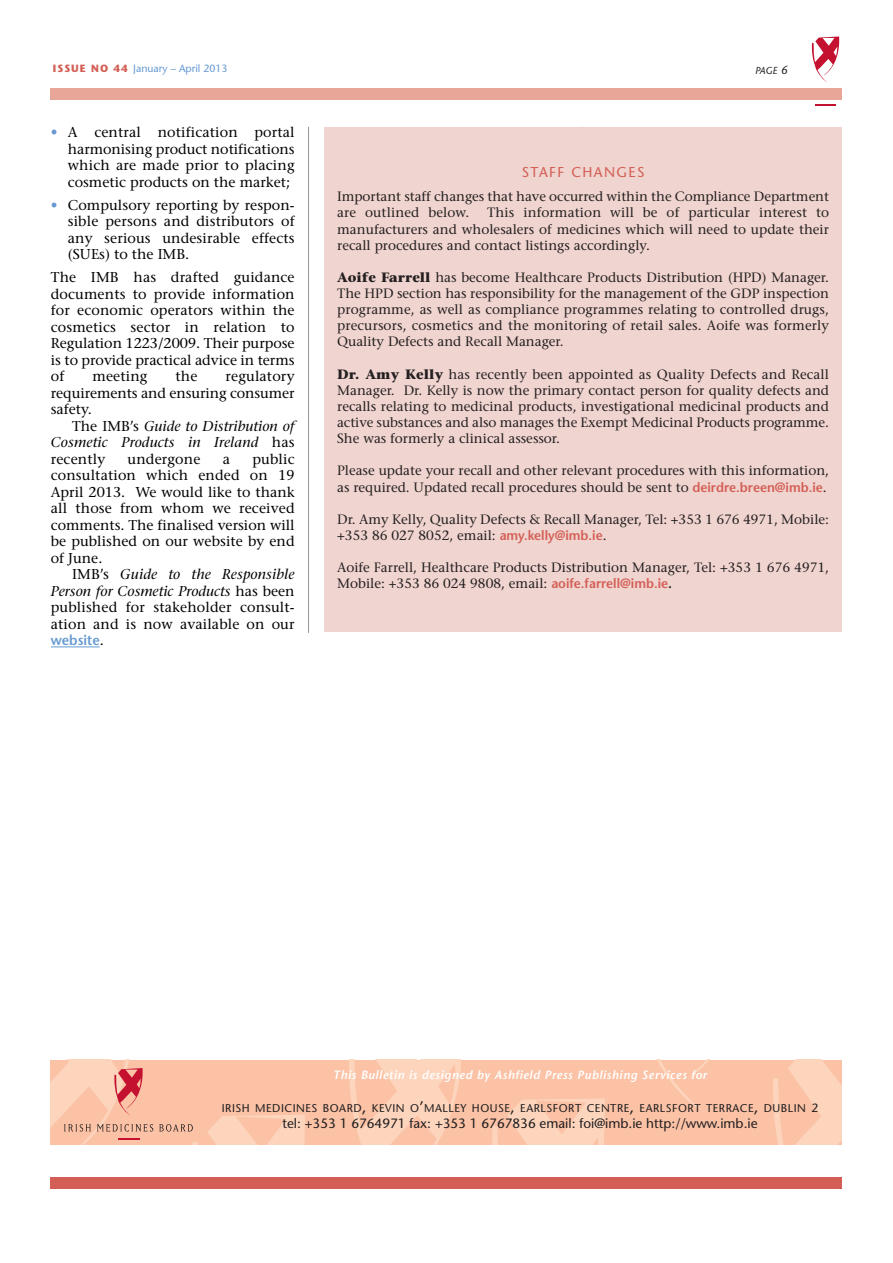
<style>
.page{position:relative;width:893px;height:1263px;background:#fff}
.page>*{position:absolute;margin:0;border:0;box-sizing:border-box;transform-origin:0 0}
.t1{font:14.25px/16.5px "Stone Serif";letter-spacing:.005em;color:#000;text-align:justify}
.t2{font:italic 14.25px/16.5px "Stone Serif";letter-spacing:.005em;color:#000;text-align:justify}
.t3{font:14.25px "Stone Sans";letter-spacing:.1em;color:#d35e55}
.t4{font:600 14.25px "Stone Sans";color:#669ad2;scale:.95 1}
.t5{font:13.5px/16.2px "Stone Serif";color:#231f20}
.t6{font:13.5px "Stone Sans";color:#231f20}
.t7{font:italic 600 12px "Stone Sans";letter-spacing:.05em;color:#fff}
.t8{font:11.25px "Stone Sans";letter-spacing:.045em;color:#231f20}
.t9{font:10.5px "Stone Sans";color:#669ad2}
.t10{font:italic 10.2px "Stone Sans";color:#231f20}
.s1{font-weight:700;color:#d35e55}
.s2{font-size:12px}
.s3{color:#669ad2}
.s4{font-style:normal}
.s5{font-style:italic}
.s6{font-family:"Stone Serif";font-weight:400;color:#000}
.s7{font-weight:700}
.s8{font-family:"Stone Sans";font-weight:600;color:#d35e55}
.s9{font-family:"Stone Sans";font-weight:600;font-size:14.25px}
.s10{font-size:15px}
</style>
<div class="page">
<hr style="left:51px;top:647px;width:49px;height:1px;background:#669ad2">
<svg style="left:811px;top:36px;width:29px;height:46px"></svg>
<svg style="left:815px;top:104px;width:21px;height:1px"></svg>
<hr style="left:308px;top:127px;width:1px;height:506px;background:#939598">
<div style="left:51px;top:1177px;width:791px;height:12px;background:#d35e55"></div>
<div style="left:51px;top:88px;width:791px;height:12px;background:#e8a699"></div>
<div style="left:51px;top:1060px;width:791px;height:84px;background:#fbc2a6"></div>
<svg style="left:349px;top:1060px;width:112px;height:84px"></svg>
<svg style="left:492px;top:1098px;width:113px;height:46px"></svg>
<svg style="left:657px;top:1060px;width:52px;height:49px"></svg>
<svg style="left:773px;top:1060px;width:69px;height:84px"></svg>
<svg style="left:51px;top:1060px;width:102px;height:84px"></svg>
<svg style="left:159px;top:1115px;width:146px;height:29px"></svg>
<div style="left:324px;top:127px;width:518px;height:504px;background:#f0d4cf"></div>
<p class="t9" style="left:53px;top:65px;width:176px"><span class="s1">ISSUE NO 44</span> January – April 2013</p>
<p class="t10" style="left:755px;top:67px;width:34px">PAGE <span class="s2">6</span></p>
<p class="t1" style="left:68px;top:126px;width:228px;text-indent:-17px"><span class="s3">•</span> A central notification portal harmonising product notifications which are made prior to placing cosmetic products on the market;</p>
<p class="t1" style="left:68px;top:198px;width:228px;text-indent:-17px"><span class="s3">•</span> Compulsory reporting by respon&shy;sible persons and distributors of any serious undesirable effects (SUEs) to the IMB.</p>
<p class="t1" style="left:51px;top:270px;width:245px">The IMB has drafted guidance documents to provide information for economic operators within the cosmetics sector in relation to Regulation 1223/2009. Their purpose is to provide practical advice in terms of</p>
<p class="t1" style="left:51px;top:369px;width:245px;text-indent:175px">regulatory requirements and ensuring consumer safety.</p>
<p class="t2" style="left:51px;top:419px;width:245px;text-indent:21px"><span class="s4">The IMB’s</span> Guide to Distribution of Cosmetic Products in Ireland <span class="s4">has recently</span></p>
<p class="t1" style="left:92px;top:369px;width:57px">meeting</p>
<p class="t1" style="left:176px;top:369px;width:23px">the</p>
<p class="t1" style="left:51px;top:452px;width:245px;text-indent:202px">public consultation which ended on 19<br>April 2013. We would like to thank all those from whom we received comments. The finalised version will be published on our website by end of June.</p>
<p class="t1" style="left:51px;top:567px;width:245px;text-indent:21px">IMB’s <span class="s5">Guide to the Responsible Person for Cosmetic Products</span> has been published for stakeholder consult&shy;ation and is now available on our</p>
<p class="t4" style="left:51px;top:635px;width:57px">website<span class="s6">.</span></p>
<p class="t1" style="left:128px;top:452px;width:74px">undergone</p>
<p class="t1" style="left:223px;top:452px;width:9px">a</p>
<p class="t3" style="left:522px;top:166px;width:124px">STAFF CHANGES</p>
<p class="t5" style="left:337px;top:190px;width:493px">Important staff changes that have occurred within the Compliance Department are outlined below.</p>
<p class="t5" style="left:337px;top:206px;width:493px;text-align:justify;text-indent:150px">This information will be of particular interest to manufacturers and wholesalers of medicines which will need to update their recall procedures and contact listings accordingly.</p>
<p class="t5" style="left:337px;top:271px;width:493px;text-align:justify"><span class="s7">Aoife Farrell</span> has become Healthcare Products Distribution (HPD) Manager.<br>The HPD section has responsibility for the management of the GDP inspection programme, as well as compliance programmes relating to controlled drugs, precursors, cosmetics and the monitoring of retail sales. Aoife was formerly Quality Defects and Recall Manager.</p>
<p class="t5" style="left:337px;top:367px;width:493px;text-align:justify"><span class="s7">Dr. Amy Kelly</span> has recently been appointed as Quality Defects and Recall Manager. Dr. Kelly is now the primary contact person for quality defects and recalls relating to medicinal products, investigational medicinal products and active substances and also manages the Exempt Medicinal Products programme.<br>She was formerly a clinical assessor.</p>
<p class="t5" style="left:337px;top:464px;width:493px">Please update your recall and other relevant procedures with this information, as required. Updated recall procedures should be sent to <span class="s8">deirdre.breen@imb.ie</span>.</p>
<p class="t5" style="left:337px;top:512px;width:493px">Dr. Amy Kelly, Quality Defects &amp; Recall Manager, Tel: +353 1 676 4971, Mobile: +353 86 027 8052, email: <span class="s8">amy.kelly@imb.ie</span>.</p>
<p class="t5" style="left:337px;top:561px;width:493px">Aoife Farrell, Healthcare Products Distribution Manager, Tel: +353 1 676 4971,<br>Mobile: +353 86 024 9808, email: <span class="s8">aoife.farrell@imb.ie</span><span class="s9">.</span></p>
<p class="t7" style="left:333px;top:1070px;width:375px">This Bulletin is designed by Ashfield Press Publishing Services for</p>
<p class="t8" style="left:222px;top:1103px;width:598px">IRISH MEDICINES BOARD<span class="s10">,</span> KEVIN O<span class="s10">’</span>MALLEY HOUSE<span class="s10">,</span> EARLSFORT CENTRE<span class="s10">,</span> EARLSFORT TERRACE<span class="s10">,</span> DUBLIN <span class="s2">2</span></p>
<p class="t6" style="left:282px;top:1119px;width:477px">tel: +353 1 6764971 fax: +353 1 6767836 email: foi@imb.ie http://www.imb.ie</p>
</div>
